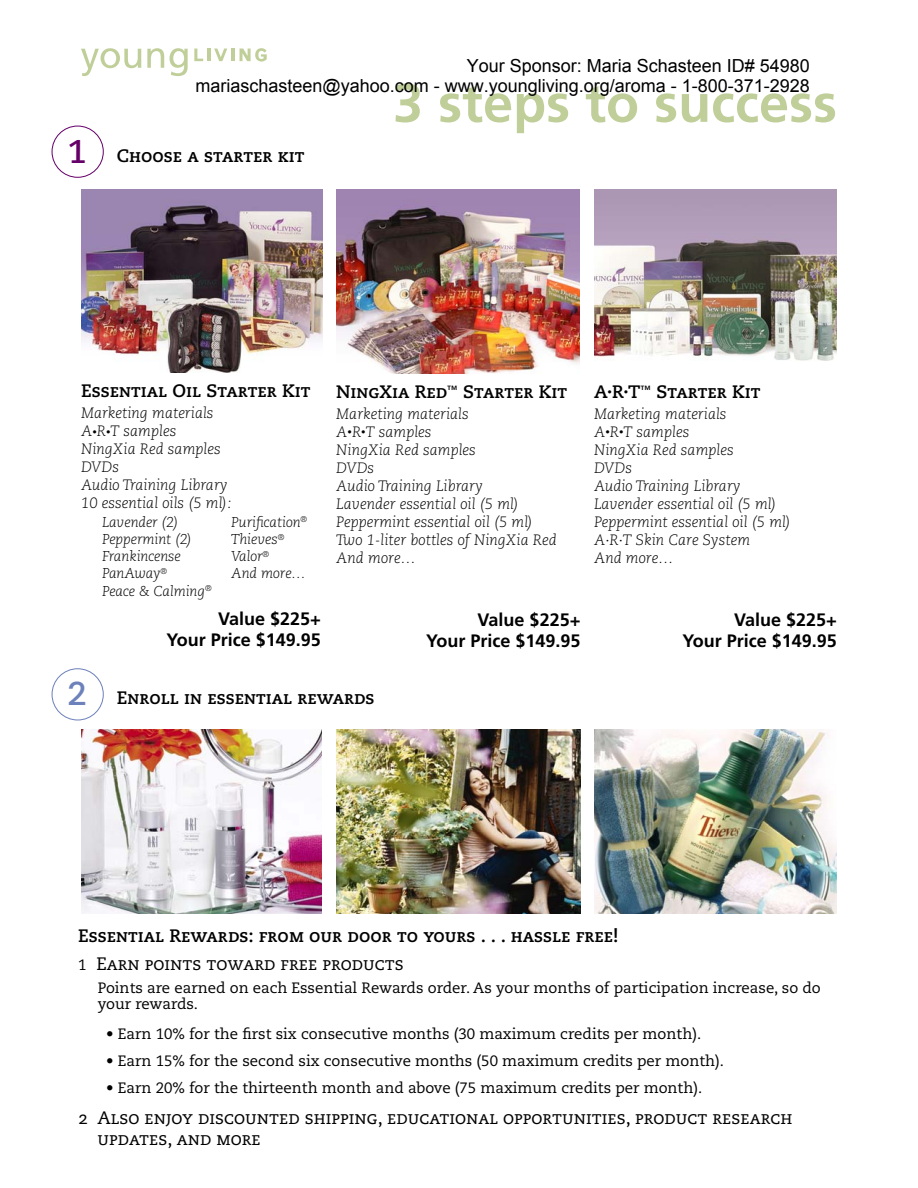
<style>
.page{position:relative;width:918px;height:1188px;background:#fff}
.page>*{position:absolute;margin:0;border:0;box-sizing:border-box;transform-origin:0 0}
.t1{font:700 54px "Frutiger";color:#c0cf99}
.t2{font:700 32.85px "Caecilia";color:#660069}
.t3{font:700 32.85px "Caecilia";color:#6d81bb}
.t4{font:18px "Caecilia Bold SC";color:#000}
.t5{font:18px/21.6px "Caecilia Roman SC";color:#000}
.t6{font:18px/19.6px "Arial";color:#000;text-align:right}
.t7{font:700 18px/21.6px "Frutiger";color:#000;text-align:right}
.t8{font:italic 300 15px/18px "Caecilia";color:#000}
.t9{font:15px/16.5px "Caecilia";color:#000}
.t10{font:italic 300 14.25px/17.1px "Caecilia";letter-spacing:-.005em;color:#000}
.s1{font-size:9px}
.s2{font-family:"Caecilia";font-size:15px}
</style>
<div class="page">
<svg style="left:81px;top:48px;width:60px;height:28px"></svg>
<svg style="left:147px;top:48px;width:41px;height:28px"></svg>
<svg style="left:194px;top:49px;width:40px;height:12px"></svg>
<svg style="left:240px;top:48px;width:27px;height:14px"></svg>
<div style="left:370px;top:50px;width:77px;height:77px;border:2px solid #fff;border-radius:50%"></div>
<img style="left:81px;top:189px;width:241px;height:183px">
<img style="left:337px;top:189px;width:242px;height:185px">
<div style="left:52px;top:126px;width:52px;height:52px;border:1px solid #660069;border-radius:50%"></div>
<img style="left:336px;top:730px;width:244px;height:184px">
<img style="left:81px;top:730px;width:241px;height:183px">
<img style="left:594px;top:730px;width:243px;height:184px">
<div style="left:52px;top:668px;width:52px;height:52px;border:1px solid #6d81bb;border-radius:50%"></div>
<img style="left:594px;top:189px;width:243px;height:172px">
<p class="t6" style="left:196px;top:56px;width:616px">Your Sponsor: Maria Schasteen ID# 54980<br>mariaschasteen@yahoo.com - www.youngliving.org/aroma - 1-800-371-2928</p>
<h1 class="t1" style="left:393px;top:81px;width:445px">3 steps to success</h1>
<h2 class="t2" style="left:67px;top:138px;width:21px">1</h2>
<p class="t4" style="left:117px;top:145px;width:189px">Choose a starter kit</p>
<p class="t4" style="left:81px;top:380px;width:231px">Essential Oil Starter Kit</p>
<p class="t8" style="left:81px;top:406px;width:152px">Marketing materials<br>A<span class="s1">•</span>R<span class="s1">•</span>T samples<br>NingXia Red samples<br>DVDs<br>Audio Training Library<br>10 essential oils (5 ml):</p>
<p class="t10" style="left:102px;top:515px;width:111px">Lavender (2)<br>Peppermint (2)<br>Frankincense<br>PanAway<sup>®<br></sup>Peace &amp; Calming<sup>®</sup></p>
<p class="t10" style="left:231px;top:515px;width:78px">Purification<sup>®<br></sup>Thieves<sup>®<br></sup>Valor<sup>®<br></sup>And more…</p>
<p class="t4" style="left:336px;top:381px;width:232px">NingXia Red<sup>™</sup> Starter Kit</p>
<p class="t8" style="left:336px;top:406px;width:222px">Marketing materials<br>A<span class="s1">•</span>R<span class="s1">•</span>T samples<br>NingXia Red samples<br>DVDs<br>Audio Training Library<br>Lavender essential oil (5 ml)<br>Peppermint essential oil (5 ml)<br>Two 1-liter bottles of NingXia Red<br>And more…</p>
<p class="t4" style="left:594px;top:381px;width:168px">A<sup>•</sup>R<sup>•</sup>T<sup>™</sup> Starter Kit</p>
<p class="t8" style="left:594px;top:406px;width:199px">Marketing materials<br>A<span class="s1">•</span>R<span class="s1">•</span>T samples<br>NingXia Red samples<br>DVDs<br>Audio Training Library<br>Lavender essential oil (5 ml)<br>Peppermint essential oil (5 ml)<br>A·R·T Skin Care System<br>And more…</p>
<p class="t7" style="left:167px;top:609px;width:156px">Value $225+<br>Your Price $149.95</p>
<p class="t7" style="left:426px;top:610px;width:156px">Value $225+<br>Your Price $149.95</p>
<p class="t7" style="left:683px;top:610px;width:156px">Value $225+<br>Your Price $149.95</p>
<h2 class="t3" style="left:67px;top:680px;width:21px">2</h2>
<p class="t4" style="left:117px;top:687px;width:259px">Enroll in essential rewards</p>
<p class="t4" style="left:78px;top:925px;width:542px">Essential Rewards: from our door to yours . . . hassle free!</p>
<p class="t5" style="left:78px;top:953px;width:327px"><span class="s2">1</span> Earn points toward free products</p>
<p class="t9" style="left:98px;top:980px;width:724px">Points are earned on each Essential Rewards order. As your months of participation increase, so do your rewards.</p>
<p class="t9" style="left:106px;top:1027px;width:597px">• Earn 10% for the first six consecutive months (30 maximum credits per month).</p>
<p class="t9" style="left:106px;top:1054px;width:619px">• Earn 15% for the second six consecutive months (50 maximum credits per month).</p>
<p class="t9" style="left:106px;top:1081px;width:598px">• Earn 20% for the thirteenth month and above (75 maximum credits per month).</p>
<p class="t5" style="left:98px;top:1107px;width:697px;text-indent:-19px">2 Also enjoy discounted shipping, educational opportunities, product research updates, and more</p>
</div>
